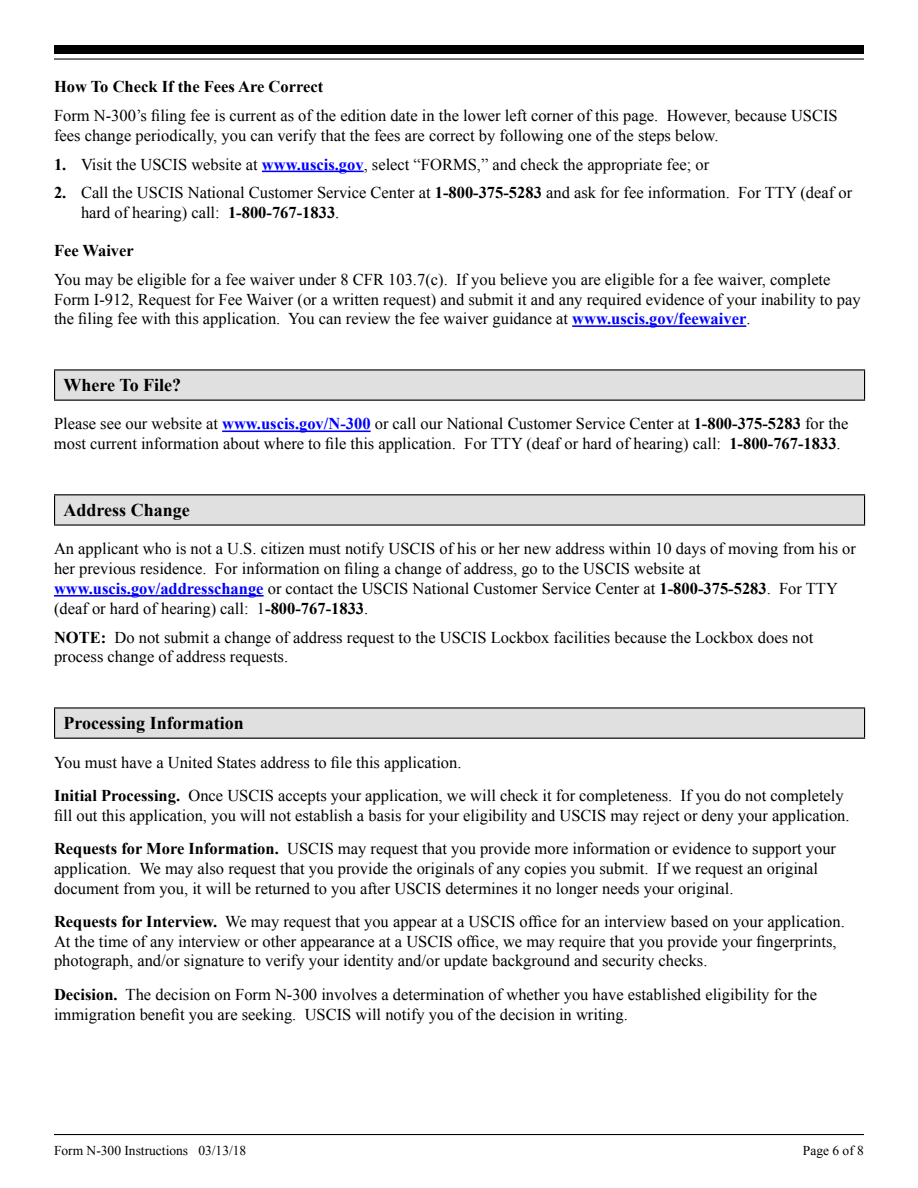
<style>
.page{position:relative;width:918px;height:1188px;background:#fff}
.page>*{position:absolute;margin:0;border:0;box-sizing:border-box;transform-origin:0 0}
.t1{font:700 18px "Times New Roman";color:#000}
.t2{font:16.5px/19.8px "Times New Roman";color:#000}
.t3{font:700 16.5px "Times New Roman";color:#000}
.t4{font:13.5px "Times New Roman";color:#000}
.s1{font-weight:700}
.s2{font-weight:700;color:#00f}
</style>
<div class="page">
<hr style="left:54px;top:1134px;width:810px;height:1px;background:#000">
<div style="left:54px;top:45px;width:810px;height:9px;background:#000"></div>
<hr style="left:54px;top:58px;width:810px;height:2px;background:#000">
<hr style="left:262px;top:171px;width:102px;height:1px;background:#00f">
<hr style="left:572px;top:325px;width:174px;height:2px;background:#00f">
<hr style="left:222px;top:431px;width:149px;height:1px;background:#00f">
<hr style="left:54px;top:595px;width:210px;height:2px;background:#00f">
<div style="left:55px;top:370px;width:810px;height:30px;background:#e0e0e0"></div>
<hr style="left:54px;top:369px;width:811px;height:1px;background:#000">
<svg style="left:54px;top:371px;width:1px;height:29px"></svg>
<svg style="left:864px;top:371px;width:1px;height:29px"></svg>
<hr style="left:54px;top:400px;width:811px;height:1px;background:#000">
<div style="left:55px;top:495px;width:810px;height:30px;background:#e0e0e0"></div>
<hr style="left:54px;top:494px;width:811px;height:1px;background:#000">
<svg style="left:54px;top:495px;width:1px;height:29px"></svg>
<svg style="left:864px;top:495px;width:1px;height:29px"></svg>
<hr style="left:54px;top:524px;width:811px;height:2px;background:#000">
<div style="left:55px;top:708px;width:810px;height:30px;background:#e0e0e0"></div>
<hr style="left:54px;top:707px;width:811px;height:2px;background:#000">
<svg style="left:54px;top:709px;width:1px;height:29px"></svg>
<svg style="left:864px;top:709px;width:1px;height:29px"></svg>
<hr style="left:54px;top:738px;width:811px;height:1px;background:#000">
<p class="t3" style="left:54px;top:75px;width:271px">How To Check If the Fees Are Correct</p>
<p class="t2" style="left:54px;top:105px;width:785px">Form N-300’s filing fee is current as of the edition date in the lower left corner of this page. However, because USCIS fees change periodically, you can verify that the fees are correct by following one of the steps below.</p>
<p class="t2" style="left:54px;top:154px;width:657px"><span class="s1">1.</span> Visit the USCIS website at <span class="s2">www.uscis.gov</span>, select “FORMS,” and check the appropriate fee; or</p>
<p class="t2" style="left:81px;top:183px;width:773px;text-indent:-27px"><span class="s1">2.</span> Call the USCIS National Customer Service Center at <span class="s1">1-800-375-5283</span> and ask for fee information. For TTY (deaf or hard of hearing) call: <span class="s1">1-800-767-1833</span>.</p>
<p class="t3" style="left:54px;top:239px;width:81px">Fee Waiver</p>
<p class="t2" style="left:54px;top:269px;width:808px">You may be eligible for a fee waiver under 8 CFR 103.7(c). If you believe you are eligible for a fee waiver, complete<br>Form I-912, Request for Fee Waiver (or a written request) and submit it and any required evidence of your inability to pay the filing fee with this application. You can review the fee waiver guidance at <span class="s2">www.uscis.gov/feewaiver</span>.</p>
<p class="t1" style="left:64px;top:373px;width:119px">Where To File?</p>
<p class="t2" style="left:54px;top:414px;width:796px">Please see our website at <span class="s2">www.uscis.gov/N-300</span> or call our National Customer Service Center at <span class="s1">1-800-375-5283</span> for the most current information about where to file this application. For TTY (deaf or hard of hearing) call: <span class="s1">1-800-767-1833</span>.</p>
<p class="t1" style="left:64px;top:498px;width:128px">Address Change</p>
<p class="t2" style="left:54px;top:539px;width:804px">An applicant who is not a U.S. citizen must notify USCIS of his or her new address within 10 days of moving from his or her previous residence. For information on filing a change of address, go to the USCIS website at <span class="s2">www.uscis.gov/addresschange</span> or contact the USCIS National Customer Service Center at <span class="s1">1-800-375-5283</span>. For TTY (deaf or hard of hearing) call: 1<span class="s1">-800-767-1833</span>.</p>
<p class="t2" style="left:54px;top:627px;width:761px"><span class="s1">NOTE:</span> Do not submit a change of address request to the USCIS Lockbox facilities because the Lockbox does not process change of address requests.</p>
<p class="t1" style="left:64px;top:711px;width:182px">Processing Information</p>
<p class="t2" style="left:54px;top:745px;width:791px;line-height:33.3px">You must have a United States address to file this application.<br><span class="s1">Initial Processing.</span> Once USCIS accepts your application, we will check it for completeness. If you do not completely</p>
<p class="t2" style="left:54px;top:798px;width:797px;line-height:33.3px">fill out this application, you will not establish a basis for your eligibility and USCIS may reject or deny your application.<br><span class="s1">Requests for More Information.</span> USCIS may request that you provide more information or evidence to support your</p>
<p class="t2" style="left:54px;top:858px;width:766px">application. We may also request that you provide the originals of any copies you submit. If we request an original document from you, it will be returned to you after USCIS determines it no longer needs your original.</p>
<p class="t2" style="left:54px;top:911px;width:792px"><span class="s1">Requests for Interview.</span> We may request that you appear at a USCIS office for an interview based on your application.<br>At the time of any interview or other appearance at a USCIS office, we may require that you provide your fingerprints, photograph, and/or signature to verify your identity and/or update background and security checks.</p>
<p class="t2" style="left:54px;top:984px;width:765px"><span class="s1">Decision.</span> The decision on Form N-300 involves a determination of whether you have established eligibility for the immigration benefit you are seeking. USCIS will notify you of the decision in writing.</p>
<p class="t4" style="left:54px;top:1141px;width:194px">Form N-300 Instructions 03/13/18</p>
<p class="t4" style="left:803px;top:1141px;width:63px">Page 6 of 8</p>
</div>
